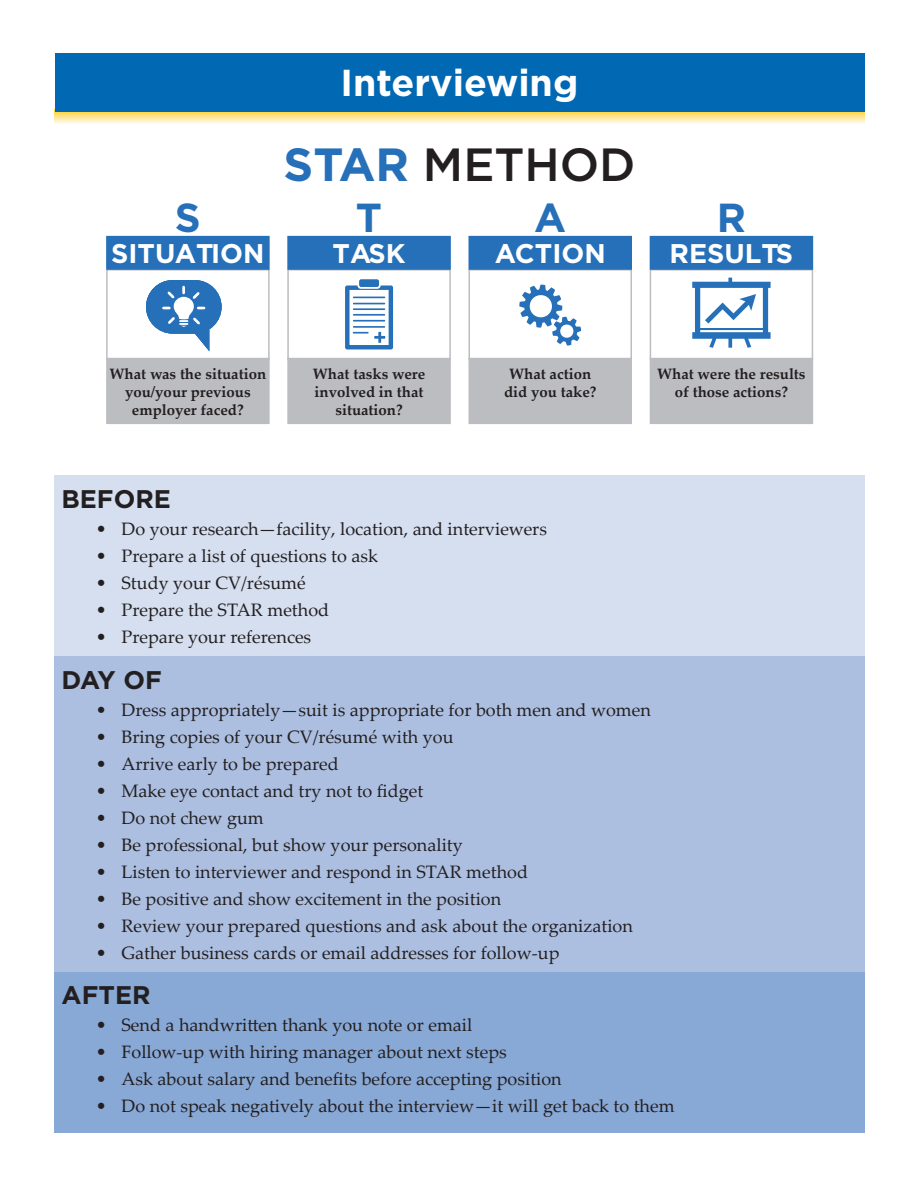
<style>
.page{position:relative;width:918px;height:1188px;background:#fff}
.page>*{position:absolute;margin:0;border:0;box-sizing:border-box;transform-origin:0 0}
.t1{font:500 46.5px "Gotham";color:#231f20}
.t2{font:700 40.5px "Gotham";color:#2570b8}
.t3{font:700 37.5px "Gotham";color:#fff}
.t4{font:700 27px "Gotham";color:#fff}
.t5{font:700 25.5px "Gotham";color:#231f20}
.t6{font:18px "Palatino Linotype";color:#231f20}
.t7{font:700 15px/18px "Palatino Linotype";color:#231f20;text-align:center}
.s1{font-weight:700;color:#2570b8}
</style>
<div class="page">
<div style="left:468px;top:269px;width:164px;height:92px;background:#fff;border:2px solid #bcbdc0"></div>
<div style="left:468px;top:236px;width:164px;height:34px;background:#2570b8;border:2px solid #2570b8"></div>
<svg style="left:519px;top:285px;width:62px;height:61px"></svg>
<div style="left:468px;top:358px;width:164px;height:66px;background:#bcbdc0"></div>
<div style="left:650px;top:269px;width:163px;height:92px;background:#fff;border:2px solid #bcbdc0"></div>
<div style="left:650px;top:236px;width:163px;height:34px;background:#2570b8;border:2px solid #2570b8"></div>
<div style="left:650px;top:358px;width:163px;height:66px;background:#bcbdc0"></div>
<div style="left:287px;top:269px;width:164px;height:92px;background:#fff;border:2px solid #bcbdc0"></div>
<div style="left:287px;top:236px;width:164px;height:34px;background:#2570b8;border:2px solid #2570b8"></div>
<div style="left:287px;top:358px;width:164px;height:66px;background:#bcbdc0"></div>
<div style="left:359px;top:279px;width:20px;height:8px;background:#2570b8;border-radius:2px"></div>
<svg style="left:345px;top:285px;width:48px;height:64px"></svg>
<div style="left:106px;top:269px;width:164px;height:92px;background:#fff;border:2px solid #bcbdc0"></div>
<div style="left:106px;top:236px;width:164px;height:34px;background:#2570b8;border:2px solid #2570b8"></div>
<div style="left:106px;top:358px;width:164px;height:66px;background:#bcbdc0"></div>
<div style="left:146px;top:280px;width:76px;height:54px;background:#2570b8;border-radius:27px"></div>
<svg style="left:162px;top:286px;width:47px;height:65px"></svg>
<svg style="left:692px;top:278px;width:79px;height:70px"></svg>
<svg style="left:55px;top:112px;width:810px;height:12px;background:#fee9a0"></svg>
<div style="left:55px;top:53px;width:810px;height:59px;background:#0168b3"></div>
<div style="left:55px;top:960px;width:810px;height:173px;background:#88a8d6"></div>
<div style="left:55px;top:656px;width:810px;height:315px;background:#acbfe1"></div>
<div style="left:55px;top:475px;width:810px;height:181px;background:#d5dff0"></div>
<p class="t3" style="left:341px;top:58px;width:239px">Interviewing</p>
<h2 class="t2" style="left:175px;top:191px;width:27px">S</h2>
<h3 class="t4" style="left:111px;top:236px;width:155px">SITUATION</h3>
<h1 class="t1" style="left:284px;top:134px;width:354px"><span class="s1">STAR</span> METHOD</h1>
<h2 class="t2" style="left:356px;top:191px;width:28px">T</h2>
<h3 class="t4" style="left:333px;top:236px;width:75px">TASK</h3>
<h2 class="t2" style="left:534px;top:191px;width:33px">A</h2>
<h3 class="t4" style="left:495px;top:236px;width:112px">ACTION</h3>
<h2 class="t2" style="left:717px;top:191px;width:31px">R</h2>
<h3 class="t4" style="left:670px;top:236px;width:125px">RESULTS</h3>
<p class="t7" style="left:110px;top:365px;width:158px">What was the situation you/your previous employer faced?</p>
<p class="t7" style="left:313px;top:365px;width:114px">What tasks were involved in that situation?</p>
<p class="t7" style="left:504px;top:365px;width:94px">What action did you take?</p>
<p class="t7" style="left:657px;top:365px;width:150px">What were the results of those actions?</p>
<p class="t5" style="left:62px;top:482px;width:111px">BEFORE</p>
<p class="t6" style="left:96px;top:516px;width:453px">• Do your research—facility, location, and interviewers</p>
<p class="t6" style="left:96px;top:543px;width:284px">• Prepare a list of questions to ask</p>
<p class="t6" style="left:96px;top:570px;width:211px">• Study your CV/résumé</p>
<p class="t6" style="left:96px;top:597px;width:235px">• Prepare the STAR method</p>
<p class="t6" style="left:96px;top:624px;width:217px">• Prepare your references</p>
<p class="t5" style="left:62px;top:663px;width:102px">DAY OF</p>
<p class="t6" style="left:96px;top:697px;width:556px">• Dress appropriately—suit is appropriate for both men and women</p>
<p class="t6" style="left:96px;top:724px;width:359px">• Bring copies of your CV/résumé with you</p>
<p class="t6" style="left:96px;top:751px;width:244px">• Arrive early to be prepared</p>
<p class="t6" style="left:96px;top:778px;width:329px">• Make eye contact and try not to fidget</p>
<p class="t6" style="left:96px;top:805px;width:169px">• Do not chew gum</p>
<p class="t6" style="left:96px;top:832px;width:368px">• Be professional, but show your personality</p>
<p class="t6" style="left:96px;top:859px;width:434px">• Listen to interviewer and respond in STAR method</p>
<p class="t6" style="left:96px;top:886px;width:407px">• Be positive and show excitement in the position</p>
<p class="t6" style="left:96px;top:913px;width:538px">• Review your prepared questions and ask about the organization</p>
<p class="t6" style="left:96px;top:940px;width:465px">• Gather business cards or email addresses for follow-up</p>
<p class="t5" style="left:62px;top:978px;width:90px">AFTER</p>
<p class="t6" style="left:96px;top:1012px;width:378px">• Send a handwritten thank you note or email</p>
<p class="t6" style="left:96px;top:1039px;width:412px">• Follow-up with hiring manager about next steps</p>
<p class="t6" style="left:96px;top:1066px;width:467px">• Ask about salary and benefits before accepting position</p>
<p class="t6" style="left:96px;top:1093px;width:580px">• Do not speak negatively about the interview—it will get back to them</p>
</div>
